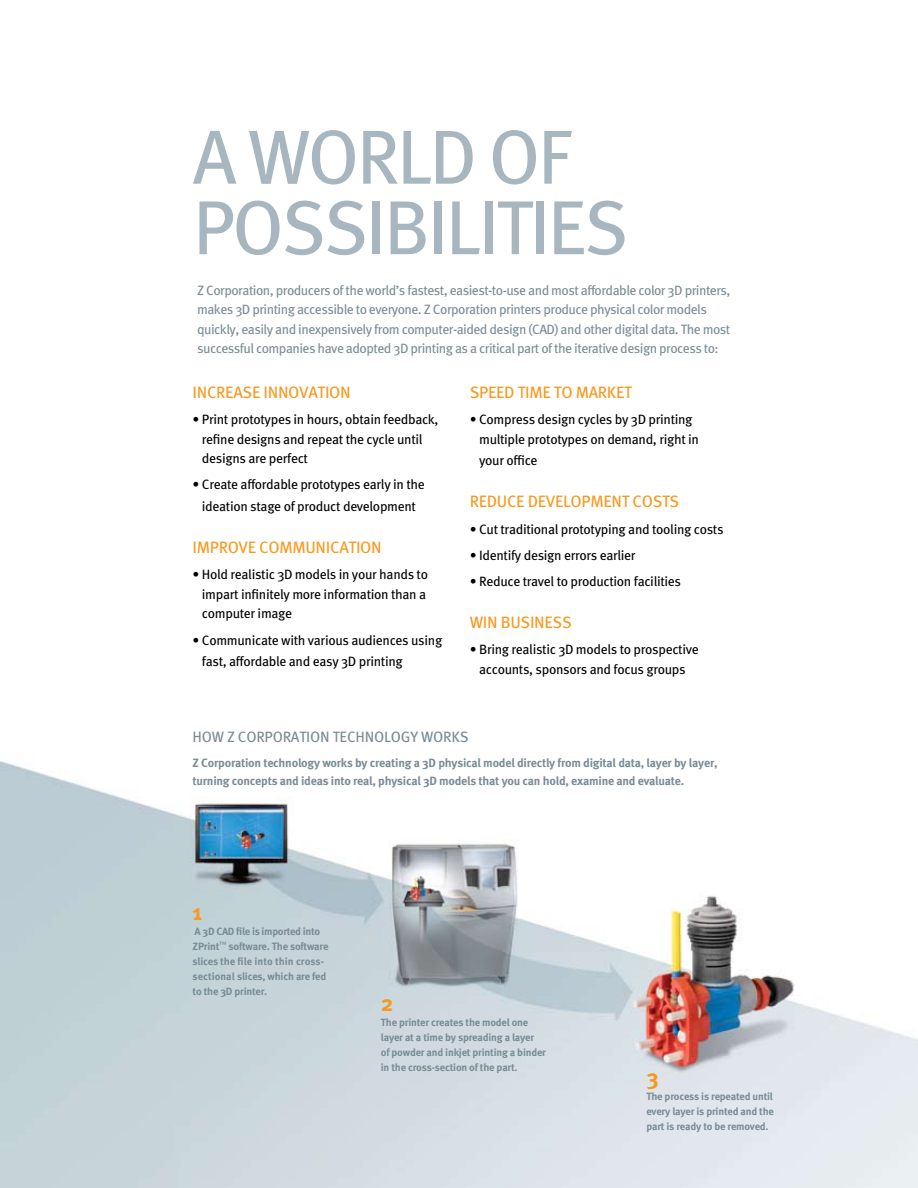
<style>
.page{position:relative;width:918px;height:1188px;background:#fff}
.page>*{position:absolute;margin:0;border:0;box-sizing:border-box;transform-origin:0 0}
.t1{font:76.5px/70.5px "Meta OT";letter-spacing:-.04em;color:#a7b6bf}
.t2{font:700 22.5px "Meta OT";color:#f8981d}
.t3{font:16.5px "Meta OT";letter-spacing:-.02em;color:#f8981d}
.t4{font:15px "Meta OT";letter-spacing:-.015em;color:#788c96}
.t5{font:13.5px/19.5px "Meta OT";letter-spacing:-.025em;color:#000}
.t6{font:13.5px/19.5px "Meta OT";letter-spacing:-.04em;color:#788c96}
.t7{font:700 12px/18px "Meta OT";letter-spacing:-.02em;color:#788c96}
.t8{font:700 10.5px/15px "Meta OT";letter-spacing:-.02em;color:#788c96}
</style>
<div class="page">
<img style="left:0;top:761px;width:918px;height:427px">
<h1 class="t1" style="left:193px;top:122px;width:438px">A World of<br>Possibilities</h1>
<p class="t6" style="left:197px;top:280px;width:535px">Z Corporation, producers of the world’s fastest, easiest-to-use and most affordable color 3D printers, makes 3D printing accessible to everyone. Z Corporation printers produce physical color models quickly, easily and inexpensively from computer-aided design (CAD) and other digital data. The most successful companies have adopted 3D printing as a critical part of the iterative design process to:</p>
<p class="t3" style="left:193px;top:382px;width:160px">I ncrease I nnovation</p>
<p class="t5" style="left:202px;top:410px;width:238px;text-indent:-9px">• Print prototypes in hours, obtain feedback, refine designs and repeat the cycle until designs are perfect</p>
<p class="t5" style="left:193px;top:474px;width:234px;line-height:21.6px;text-align:center">• Create affordable prototypes early in the ideation stage of product development</p>
<p class="t3" style="left:193px;top:537px;width:191px">Improve Communication</p>
<p class="t5" style="left:202px;top:565px;width:228px;text-indent:-9px">• Hold realistic 3D models in your hands to impart infinitely more information than a computer image</p>
<p class="t5" style="left:202px;top:629px;width:242px;line-height:21.6px;text-indent:-9px">• Communicate with various audiences using fast, affordable and easy 3D printing</p>
<p class="t3" style="left:470px;top:382px;width:164px">Speed Time to Market</p>
<p class="t5" style="left:479px;top:410px;width:221px;text-indent:-9px">• Compress design cycles by 3D printing multiple prototypes on demand, right in</p>
<p class="t5" style="left:479px;top:451px;width:60px">your office</p>
<p class="t3" style="left:470px;top:491px;width:211px">Reduce development Costs</p>
<p class="t5" style="left:470px;top:519px;width:255px">• Cut traditional prototyping and tooling costs</p>
<p class="t5" style="left:470px;top:545px;width:167px">• Identify design errors earlier</p>
<p class="t5" style="left:470px;top:572px;width:213px">• Reduce travel to production facilities</p>
<p class="t3" style="left:470px;top:612px;width:104px">Win Business</p>
<p class="t5" style="left:470px;top:640px;width:230px;text-align:center">• Bring realistic 3D models to prospective accounts, sponsors and focus groups</p>
<p class="t4" style="left:193px;top:727px;width:278px">H ow z corporation technology works</p>
<p class="t7" style="left:193px;top:754px;width:527px">Z Corporation technology works by creating a 3D physical model directly from digital data, layer by layer, turning concepts and ideas into real, physical 3D models that you can hold, examine and evaluate.</p>
<h2 class="t2" style="left:193px;top:898px;width:11px">1</h2>
<p class="t8" style="left:193px;top:924px;width:137px">A 3D CAD file is imported into<br>ZPrint<sup>™</sup> software. The software slices the file into thin cross&shy;sectional slices, which are fed to the 3D printer.</p>
<h2 class="t2" style="left:381px;top:989px;width:14px">2</h2>
<p class="t8" style="left:381px;top:1015px;width:167px">The printer creates the model one layer at a time by spreading a layer<br>of powder and inkjet printing a binder in the cross-section of the part.</p>
<h2 class="t2" style="left:646px;top:1063px;width:14px">3</h2>
<p class="t8" style="left:646px;top:1089px;width:129px;text-align:justify">The process is repeated until every layer is printed and the part is ready to be removed.</p>
</div>
